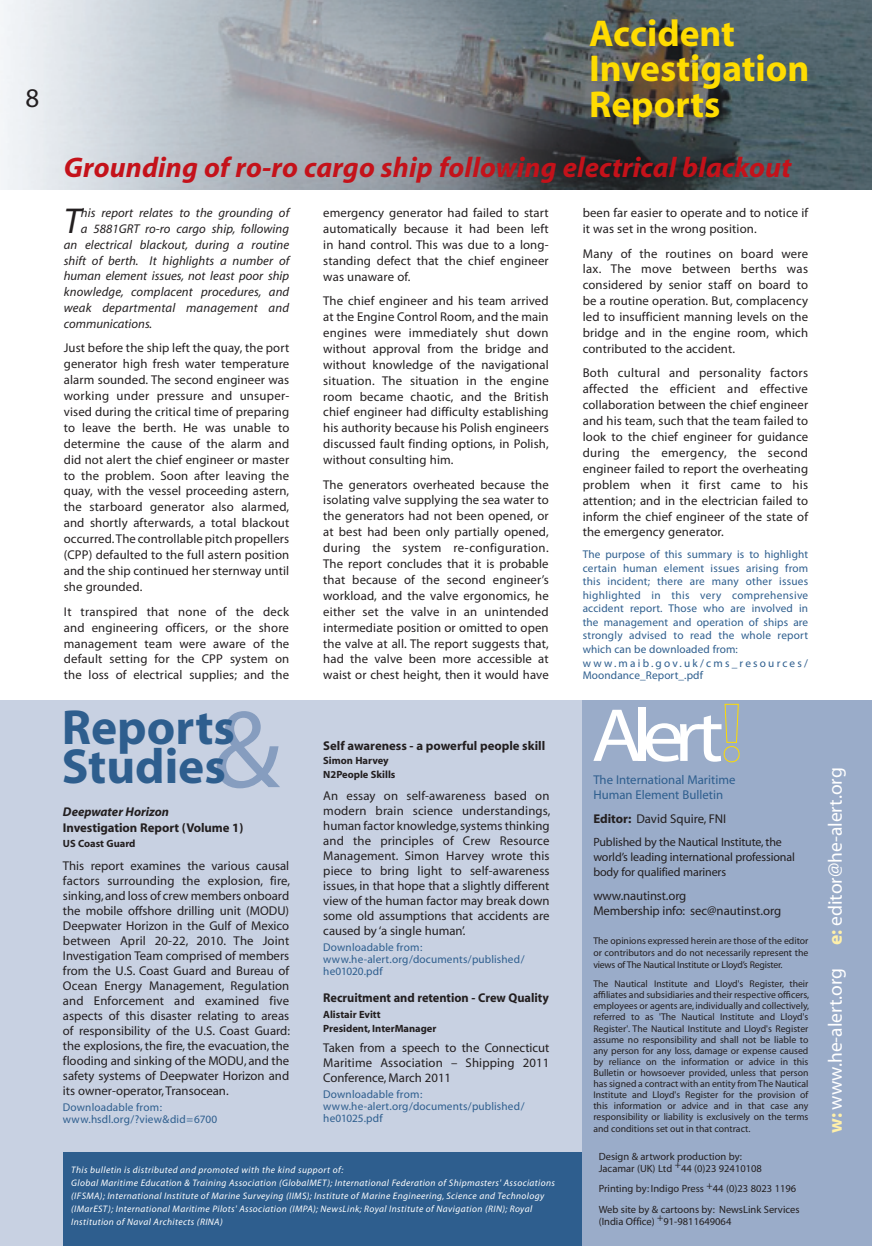
<style>
.page{position:relative;width:872px;height:1246px;background:#fff}
.page>*{position:absolute;margin:0;border:0;box-sizing:border-box;transform-origin:0 0}
.t1{font:111px "Myriad";color:#869dbf}
.t2{font:700 49.5px/39px "Myriad";color:#2e5e8e}
.t3{font:700 37.5px/35.5px "Myriad";color:#ffdc01}
.t4{font:italic 36.15px "Myriad";color:#231f20}
.t5{font:italic 700 28.5px "Myriad";letter-spacing:.005em;color:#c4121a}
.t6{font:27px "Myriad";color:#231f20}
.t7{font:19.5px "Myriad";color:#fff}
.t8{font:12.75px/15.9px "Myriad Pro";letter-spacing:.01em;color:#231f20;text-align:justify}
.t9{font:12.75px/15px "Myriad";color:#231f20;text-align:justify}
.t10{font:italic 12.75px "Myriad";letter-spacing:.005em;color:#231f20}
.t11{font:700 12.75px "Myriad";letter-spacing:-.005em;color:#231f20}
.t12{font:12.75px/15px "Myriad";color:#2e5e8e}
.t13{font:italic 700 12.75px "Myriad";letter-spacing:-.005em;color:#231f20}
.t14{font:12px/15px "Myriad";letter-spacing:-.01em;color:#231f20}
.t15{font:11.25px/13.6px "Myriad Pro";letter-spacing:.015em;color:#2e5e8e}
.t16{font:11.25px/12px "Myriad";letter-spacing:.015em;color:#2e5e8e}
.t17{font:10.5px/12px "Myriad";color:#231f20}
.t18{font:700 10.5px/13.5px "Myriad";color:#231f20}
.t19{font:9.75px/11.1px "Myriad";letter-spacing:-.005em;color:#231f20;text-align:justify}
.t20{font:italic 9.45px/13px "Myriad";letter-spacing:.04em;color:#fff}
.s1{font-weight:700}
.s2{font-weight:700;color:#fff0aa}
</style>
<div class="page">
<div style="left:0;top:701px;width:872px;height:545px;background:#c8d1e2"></div>
<img style="left:0;top:0;width:872px;height:190px">
<div style="left:64px;top:1152px;width:744px;height:94px;background:#2e5e8e"></div>
<div style="left:583px;top:701px;width:289px;height:545px;background:#9aacc9"></div>
<svg style="left:593px;top:704px;width:146px;height:58px"></svg>
<h3 class="t6" style="left:25px;top:84px;width:15px">8</h3>
<h3 class="t3" style="left:589px;top:17px;width:222px">Accident<br>Investigation<br>Reports</h3>
<h3 class="t5" style="left:64px;top:152px;width:729px">Grounding of ro-ro cargo ship following electrical blackout</h3>
<p class="t10" style="left:81px;top:207px;width:210px">his report relates to the grounding of</p>
<p class="t10" style="left:81px;top:222px;width:210px">a 5881GRT ro-ro cargo ship, following</p>
<p class="t10" style="left:64px;top:238px;width:227px">an electrical blackout, during a routine</p>
<p class="t10" style="left:64px;top:254px;width:227px">shift of berth. It highlights a number of</p>
<p class="t10" style="left:64px;top:270px;width:227px">human element issues, not least poor ship</p>
<p class="t10" style="left:64px;top:285px;width:227px">knowledge, complacent procedures, and</p>
<p class="t10" style="left:64px;top:301px;width:227px">weak departmental management and</p>
<p class="t10" style="left:64px;top:317px;width:90px">communications.</p>
<p class="t8" style="left:64px;top:339px;width:227px">Just before the ship left the quay, the port generator high fresh water temperature alarm sounded. The second engineer was working under pressure and unsuper&shy;vised during the critical time of preparing to leave the berth. He was unable to determine the cause of the alarm and did not alert the chief engineer or master to the problem. Soon after leaving the quay, with the vessel proceeding astern, the starboard generator also alarmed, and shortly afterwards, a total blackout occurred. The controllable pitch propellers (CPP) defaulted to the full astern position and the ship continued her sternway until she grounded.</p>
<p class="t8" style="left:64px;top:603px;width:227px">It transpired that none of the deck and engineering officers, or the shore management team were aware of the default setting for the CPP system on the loss of electrical supplies; and the</p>
<h3 class="t4" style="left:64px;top:203px;width:19px">T</h3>
<h2 class="t2" style="left:62px;top:710px;width:175px">Reports<br>Studies</h2>
<h1 class="t1" style="left:213px;top:695px;width:69px">&amp;</h1>
<p class="t13" style="left:63px;top:805px;width:108px">Deepwater Horizon</p>
<p class="t11" style="left:63px;top:821px;width:182px">Investigation Report (Volume 1)</p>
<p class="t18" style="left:63px;top:837px;width:74px">US Coast Guard</p>
<p class="t9" style="left:63px;top:859px;width:229px">This report examines the various causal factors surrounding the explosion, fire, sinking, and loss of crew members onboard the mobile offshore drilling unit (MODU)<br>Deepwater Horizon in the Gulf of Mexico between April 20-22, 2010. The Joint Investigation Team comprised of members from the U.S. Coast Guard and Bureau of Ocean Energy Management, Regulation and Enforcement and examined five aspects of this disaster relating to areas of responsibility of the U.S. Coast Guard: the explosions, the fire, the evacuation, the flooding and sinking of the MODU, and the safety systems of Deepwater Horizon and its owner-operator, Transocean.</p>
<p class="t16" style="left:63px;top:1102px;width:156px">Downloadable from: www.hsdl.org/?view&amp;did=6700</p>
<p class="t8" style="left:323px;top:205px;width:227px">emergency generator had failed to start automatically because it had been left in hand control. This was due to a long&shy;standing defect that the chief engineer was unaware of.</p>
<p class="t8" style="left:323px;top:293px;width:227px">The chief engineer and his team arrived at the Engine Control Room, and the main engines were immediately shut down without approval from the bridge and without knowledge of the navigational situation. The situation in the engine room became chaotic, and the British chief engineer had difficulty establishing his authority because his Polish engineers discussed fault finding options, in Polish, without consulting him.</p>
<p class="t8" style="left:323px;top:476px;width:227px">The generators overheated because the isolating valve supplying the sea water to the generators had not been opened, or at best had been only partially opened, during the system re-configuration.<br>The report concludes that it is probable that because of the second engineer’s workload, and the valve ergonomics, he either set the valve in an unintended intermediate position or omitted to open the valve at all. The report suggests that, had the valve been more accessible at waist or chest height, then it would have</p>
<p class="t11" style="left:323px;top:739px;width:223px">Self awareness - a powerful people skill</p>
<p class="t18" style="left:323px;top:754px;width:74px">Simon Harvey<br>N2People Skills</p>
<p class="t9" style="left:323px;top:788px;width:229px">An essay on self-awareness based on modern brain science understandings, human factor knowledge, systems thinking and the principles of Crew Resource Management. Simon Harvey wrote this piece to bring light to self-awareness issues, in that hope that a slightly different view of the human factor may break down some old assumptions that accidents are caused by ‘a single human’.</p>
<p class="t16" style="left:323px;top:941px;width:203px">Downloadable from: www.he-alert.org/documents/published/ he01020.pdf</p>
<p class="t11" style="left:323px;top:991px;width:227px">Recruitment and retention - Crew Quality</p>
<p class="t18" style="left:323px;top:1008px;width:115px">Alistair Evitt<br>President, InterManager</p>
<p class="t9" style="left:323px;top:1041px;width:228px">Taken from a speech to the Connecticut Maritime Association – Shipping 2011<br>Conference, March 2011</p>
<p class="t16" style="left:323px;top:1089px;width:203px">Downloadable from: www.he-alert.org/documents/published/ he01025.pdf</p>
<p class="t20" style="left:71px;top:1164px;width:485px">This bulletin is distributed and promoted with the kind support of:<br>Global Maritime Education &amp; Training Association (GlobalMET); International Federation of Shipmasters' Associations (IFSMA); International Institute of Marine Surveying (IIMS); Institute of Marine Engineering, Science and Technology (IMarEST); International Maritime Pilots' Association (IMPA); NewsLink; Royal Institute of Navigation (RIN); Royal Institution of Naval Architects (RINA)</p>
<p class="t8" style="left:583px;top:205px;width:227px">been far easier to operate and to notice if it was set in the wrong position.</p>
<p class="t8" style="left:583px;top:245px;width:227px">Many of the routines on board were lax. The move between berths was considered by senior staff on board to be a routine operation. But, complacency led to insufficient manning levels on the bridge and in the engine room, which contributed to the accident.</p>
<p class="t8" style="left:583px;top:365px;width:227px">Both cultural and personality factors affected the efficient and effective collaboration between the chief engineer and his team, such that the team failed to look to the chief engineer for guidance during the emergency, the second engineer failed to report the overheating problem when it first came to his attention; and in the electrician failed to inform the chief engineer of the state of the emergency generator.</p>
<p class="t15" style="left:583px;top:548px;width:227px">The purpose of this summary is to highlight certain human element issues arising from this incident; there are many other issues highlighted in this very comprehensive accident report. Those who are involved in the management and operation of ships are strongly advised to read the whole report which can be downloaded from: www.maib.gov.uk/cms_resources/</p>
<p class="t15" style="left:583px;top:669px;width:122px">Moondance_Report_.pdf</p>
<p class="t12" style="left:593px;top:773px;width:143px">The International Maritime<br>Human Element Bulletin</p>
<p class="t9" style="left:593px;top:811px;width:134px"><span class="s1">Editor:</span> David Squire, FNI</p>
<p class="t14" style="left:593px;top:835px;width:203px">Published by the Nautical Institute, the world’s leading international professional body for qualified mariners</p>
<p class="t9" style="left:593px;top:888px;width:189px">www.nautinst.org<br>Membership info: sec@nautinst.org</p>
<p class="t19" style="left:593px;top:935px;width:216px;line-height:12px">The opinions expressed herein are those of the editor or contributors and do not necessarily represent the views of The Nautical Institute or Lloyd’s Register.</p>
<p class="t19" style="left:593px;top:979px;width:217px">The Nautical Institute and Lloyd's Register, their affiliates and subsidiaries and their respective officers, employees or agents are, individually and collectively, referred to as 'The Nautical Institute and Lloyd's Register'. The Nautical Institute and Lloyd's Register assume no responsibility and shall not be liable to any person for any loss, damage or expense caused by reliance on the information or advice in this Bulletin or howsoever provided, unless that person has signed a contract with an entity from The Nautical Institute and Lloyd's Register for the provision of this information or advice and in that case any responsibility or liability is exclusively on the terms and conditions set out in that contract.</p>
<p class="t17" style="left:598px;top:1150px;width:165px">Design &amp; artwork production by:<br>Jacamar (UK) Ltd +44 (0)23 92410108</p>
<p class="t17" style="left:598px;top:1179px;width:202px;line-height:20.5px">Printing by: Indigo Press +44 (0)23 8023 1196<br>Web site by &amp; cartoons by: NewsLink Services</p>
<p class="t17" style="left:598px;top:1215px;width:134px">(India Office) +91-9811649064</p>
<h3 class="t7" style="left:825px;top:1133px;width:367px;rotate:-90deg"><span class="s2">w:</span> www.he-alert.org <span class="s2">e:</span> editor@he-alert.org</h3>
</div>
